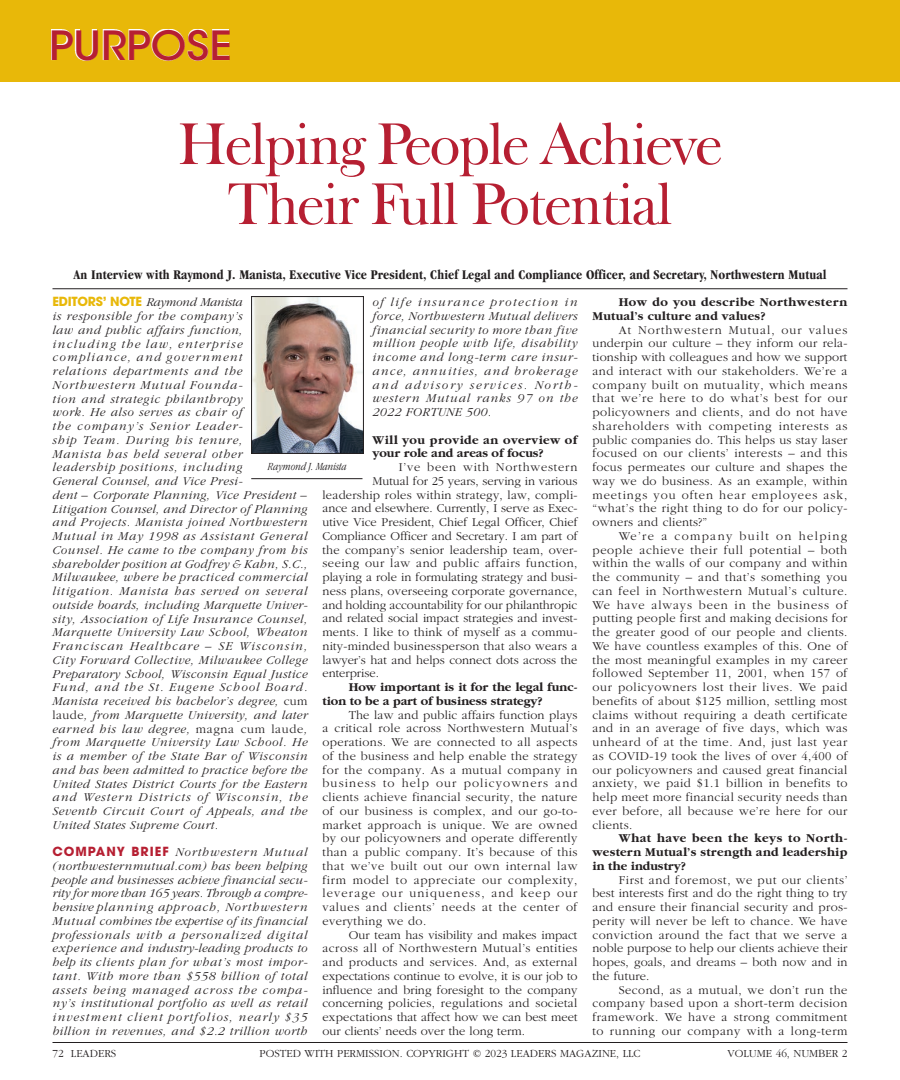
<style>
.page{position:relative;width:900px;height:1080px;background:#fff}
.page>*{position:absolute;margin:0;border:0;box-sizing:border-box;transform-origin:0 0}
.t1{font:60px/60px "Frys Baskerville BT";letter-spacing:-.04em;color:#b61f32;text-align:center}
.t2{font:500 40px "ITC Avant Garde Std";color:#b61f32;scale:1.05 1}
.t3{font:700 condensed 13.75px "Garamond";letter-spacing:.01em;color:#231f20}
.t4{font:300 12.5px/13.8px "Garamond";letter-spacing:.02em;color:#231f20;text-align:justify}
.t5{font:italic 300 12.5px/13.8px "Garamond";letter-spacing:.05em;color:#231f20;text-align:justify}
.t6{font:300 12.5px "Garamond";color:#231f20}
.t7{font:700 12.5px/13.8px "Garamond";letter-spacing:.04em;color:#231f20}
.t8{font:700 12.5px/13.8px "Garamond";letter-spacing:.02em;color:#231f20;text-align:justify}
.t9{font:700 12.5px/13.8px "Garamond";color:#231f20}
.t10{font:300 12.5px "Garamond";letter-spacing:-.005em;color:#231f20}
.t11{font:300 12.5px "Garamond";letter-spacing:.04em;color:#231f20}
.t12{font:300 12.5px "Garamond";letter-spacing:.065em;color:#231f20}
.t13{font:300 11.25px "Garamond";color:#231f20}
.t14{font:italic 300 condensed 11.25px "Garamond";color:#231f20}
.s1{font-family:"ITC Avant Garde Pro";font-weight:700;font-style:normal;color:#e8b809}
.s2{font-style:normal}
.s3{font-family:"ITC Avant Garde Pro";font-weight:700;font-style:normal;color:#b61f32}
</style>
<div class="page">
<div style="left:0;top:0;width:900px;height:81px;background:#e8b809"></div>
<img style="left:51px;top:29px;width:178px;height:31px">
<img style="left:253px;top:298px;width:109px;height:154px">
<div style="left:251px;top:296px;width:113px;height:158px;border:1px solid #231f20"></div>
<hr style="left:251px;top:478px;width:111px;height:1px;background:#231f20">
<hr style="left:52px;top:288px;width:796px;height:1px;background:#231f20">
<hr style="left:52px;top:1042px;width:796px;height:1px;background:#231f20">
<h2 class="t2" style="left:49px;top:21px;width:175px">PURPOSE</h2>
<h1 class="t1" style="left:177px;top:112px;width:547px">Helping People Achieve<br>Their Full Potential</h1>
<p class="t3" style="left:73px;top:267px;width:755px">An Interview with Raymond J. Manista, Executive Vice President, Chief Legal and Compliance Officer, and Secretary, Northwestern Mutual</p>
<p class="t5" style="left:52px;top:296px;width:257px;text-align:left"><span class="s1">EDITORS’ NOTE</span> Raymond Manista<br>is responsible for the company’s<br>law and public affairs function, including the law, enterprise compliance, and government<br>relations departments and the Northwestern Mutual Founda-<br>tion and strategic philanthropy<br>work. He also serves as chair of<br>the company’s Senior Leader-<br>ship Team. During his tenure,<br>Manista has held several other leadership positions, including<br>General Counsel, and Vice Presi-<br>dent – Corporate Planning, Vice President – Litigation Counsel, and Director of Planning and Projects. Manista joined Northwestern Mutual in May 1998 as Assistant General Counsel. He came to the company from his shareholder position at Godfrey &amp; Kahn, S.C., Milwaukee, where he practiced commercial litigation. Manista has served on several outside boards, including Marquette Univer&shy;sity, Association of Life Insurance Counsel, Marquette University Law School, Wheaton Franciscan Healthcare – SE Wisconsin, City Forward Collective, Milwaukee College Preparatory School, Wisconsin Equal Justice Fund, and the St. Eugene School Board.<br>Manista received his bachelor’s degree, <span class="s2">cum laude</span>, from Marquette University, and later earned his law degree, <span class="s2">magna cum laude</span>, from Marquette University Law School. He is a member of the State Bar of Wisconsin and has been admitted to practice before the United States District Courts for the Eastern and Western Districts of Wisconsin, the Seventh Circuit Court of Appeals, and the United States Supreme Court.</p>
<p class="t5" style="left:52px;top:846px;width:257px"><span class="s3">COMPANY BRIEF</span> Northwestern Mutual (northwesternmutual.com) has been helping people and businesses achieve financial secu&shy;rity for more than 165 years. Through a compre&shy;hensive planning approach, Northwestern Mutual combines the expertise of its financial professionals with a personalized digital experience and industry-leading products to help its clients plan for what’s most impor&shy;tant. With more than $558 billion of total assets being managed across the compa&shy;ny’s institutional portfolio as well as retail investment client portfolios, nearly $35 billion in revenues, and $2.2 trillion worth</p>
<p class="t5" style="left:372px;top:296px;width:207px">of life insurance protection in force, Northwestern Mutual delivers financial security to more than five million people with life, disability income and long-term care insur&shy;ance, annuities, and brokerage and advisory services. North&shy;western Mutual ranks 97 on the 2022 FORTUNE 500.</p>
<p class="t7" style="left:372px;top:433px;width:206px">Will you provide an overview of your role and areas of focus?</p>
<p class="t12" style="left:399px;top:461px;width:180px">I’ve been with Northwestern</p>
<p class="t6" style="left:372px;top:474px;width:207px">Mutual for 25 years, serving in various</p>
<p class="t4" style="left:322px;top:488px;width:257px">leadership roles within strategy, law, compli-</p>
<p class="t6" style="left:322px;top:502px;width:257px">ance and elsewhere. Currently, I serve as Exec-</p>
<p class="t6" style="left:322px;top:516px;width:256px">utive Vice President, Chief Legal Officer, Chief</p>
<p class="t6" style="left:322px;top:529px;width:257px">Compliance Officer and Secretary. I am part of</p>
<p class="t4" style="left:322px;top:543px;width:257px">the company’s senior leadership team, over-</p>
<p class="t11" style="left:322px;top:557px;width:257px">seeing our law and public affairs function,</p>
<p class="t6" style="left:322px;top:571px;width:256px">playing a role in formulating strategy and busi-</p>
<p class="t4" style="left:322px;top:584px;width:256px">ness plans, overseeing corporate governance,</p>
<p class="t10" style="left:322px;top:598px;width:256px">and holding accountability for our philanthropic</p>
<p class="t6" style="left:322px;top:612px;width:256px">and related social impact strategies and invest-</p>
<p class="t4" style="left:322px;top:626px;width:256px">ments. I like to think of myself as a commu-</p>
<p class="t4" style="left:322px;top:639px;width:257px">nity-minded businessperson that also wears a</p>
<p class="t6" style="left:322px;top:653px;width:257px">lawyer’s hat and helps connect dots across the</p>
<p class="t6" style="left:322px;top:667px;width:58px">enterprise.</p>
<p class="t9" style="left:322px;top:681px;width:257px;text-indent:26px">How important is it for the legal func&shy;tion to be a part of business strategy?</p>
<p class="t4" style="left:322px;top:708px;width:257px;text-indent:26px">The law and public affairs function plays a critical role across Northwestern Mutual’s operations. We are connected to all aspects of the business and help enable the strategy for the company. As a mutual company in business to help our policyowners and clients achieve financial security, the nature of our business is complex, and our go-to&shy;market approach is unique. We are owned by our policyowners and operate differently than a public company. It’s because of this that we’ve built out our own internal law firm model to appreciate our complexity, leverage our uniqueness, and keep our values and clients’ needs at the center of everything we do.</p>
<p class="t4" style="left:322px;top:928px;width:257px;text-indent:26px">Our team has visibility and makes impact across all of Northwestern Mutual’s entities and products and services. And, as external expectations continue to evolve, it is our job to influence and bring foresight to the company concerning policies, regulations and societal expectations that affect how we can best meet our clients’ needs over the long term.</p>
<p class="t14" style="left:268px;top:460px;width:80px">Raymond J. Manista</p>
<p class="t7" style="left:592px;top:296px;width:256px;text-indent:26px">How do you describe Northwestern<br>Mutual’s culture and values?</p>
<p class="t4" style="left:592px;top:323px;width:257px;text-indent:26px">At Northwestern Mutual, our values underpin our culture – they inform our rela&shy;tionship with colleagues and how we support and interact with our stakeholders. We’re a company built on mutuality, which means that we’re here to do what’s best for our policyowners and clients, and do not have shareholders with competing interests as public companies do. This helps us stay laser focused on our clients’ interests – and this focus permeates our culture and shapes the way we do business. As an example, within meetings you often hear employees ask, “what’s the right thing to do for our policy&shy;owners and clients?”</p>
<p class="t4" style="left:592px;top:529px;width:257px;text-indent:26px">We’re a company built on helping people achieve their full potential – both within the walls of our company and within the community – and that’s something you can feel in Northwestern Mutual’s culture.<br>We have always been in the business of putting people first and making decisions for the greater good of our people and clients.<br>We have countless examples of this. One of the most meaningful examples in my career followed September 11, 2001, when 157 of our policyowners lost their lives. We paid benefits of about $125 million, settling most claims without requiring a death certificate and in an average of five days, which was unheard of at the time. And, just last year as COVID-19 took the lives of over 4,400 of our policyowners and caused great financial anxiety, we paid $1.1 billion in benefits to help meet more financial security needs than ever before, all because we’re here for our clients.</p>
<p class="t8" style="left:592px;top:832px;width:257px;text-indent:26px">What have been the keys to North&shy;western Mutual’s strength and leadership in the industry?</p>
<p class="t4" style="left:592px;top:873px;width:257px;text-indent:26px">First and foremost, we put our clients’ best interests first and do the right thing to try and ensure their financial security and pros&shy;perity will never be left to chance. We have conviction around the fact that we serve a noble purpose to help our clients achieve their hopes, goals, and dreams – both now and in the future.</p>
<p class="t4" style="left:592px;top:983px;width:257px;text-indent:26px">Second, as a mutual, we don’t run the company based upon a short-term decision framework. We have a strong commitment to running our company with a long-term</p>
<p class="t13" style="left:52px;top:1048px;width:65px">72 LEADERS</p>
<p class="t13" style="left:259px;top:1048px;width:383px">POSTED WITH PERMISSION. COPYRIGHT © 2023 LEADERS MAGAZINE, LLC</p>
<p class="t13" style="left:728px;top:1048px;width:121px">VOLUME 46, NUMBER 2</p>
</div>
